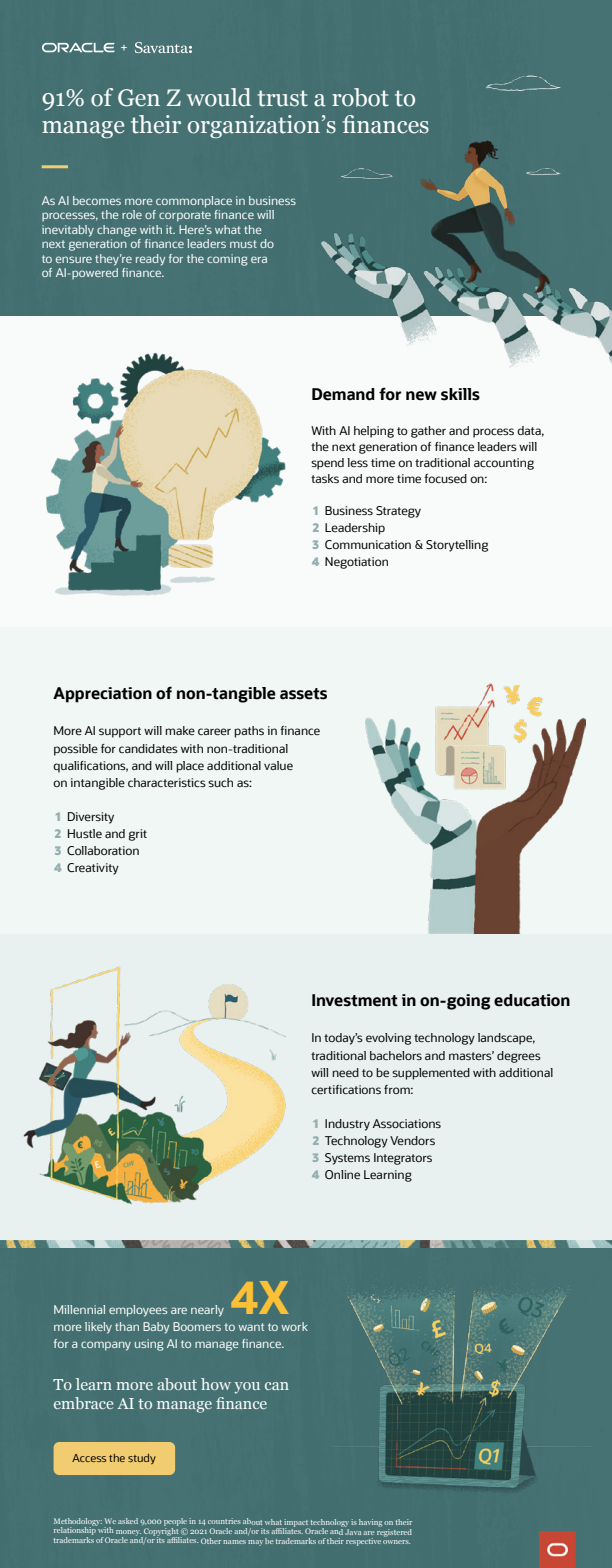
<style>
.page{position:relative;width:612px;height:1568px;background:#fff}
.page>*{position:absolute;margin:0;border:0;box-sizing:border-box;transform-origin:0 0}
.t1{font:700 45px "Oracle Sans";color:#fcc037}
.t2{font:24px "Georgia";color:#fff}
.t3{font:700 16px "Oracle Sans";color:#000}
.t4{font:16px/19.2px "Georgia";color:#fff}
.t5{font:12px/16px "Oracle Sans";color:#000}
.t6{font:12px/14.4px "Oracle Sans";color:#fff}
.t7{font:800 12px "Oracle Sans";color:#94afaf}
.t8{font:11px "Oracle Sans";color:#000}
.t9{font:8px/9.6px "Georgia";letter-spacing:-.005em;color:#fff;text-align:justify}
.s1{font-weight:800;color:#94afaf}
</style>
<div class="page">
<div style="left:0;top:933px;width:612px;height:307px;background:#e9f1f0"></div>
<div style="left:0;top:0;width:612px;height:315px;background:#467072"></div>
<div style="left:0;top:626px;width:612px;height:307px;background:#f1f7f5"></div>
<div style="left:0;top:316px;width:612px;height:310px;background:#f9fbfb"></div>
<div style="left:0;top:1248px;width:612px;height:320px;background:#467072"></div>
<img style="left:540px;top:1531px;width:36px;height:37px">
<svg style="left:42px;top:43px;width:73px;height:9px"></svg>
<hr style="left:42px;top:165px;width:26px;height:3px;background:#f1cc71">
<svg style="left:135px;top:42px;width:57px;height:11px"></svg>
<img style="left:299px;top:135px;width:313px;height:233px">
<img style="left:471px;top:71px;width:101px;height:29px">
<img style="left:332px;top:163px;width:77px;height:25px">
<img style="left:23px;top:966px;width:262px;height:239px">
<img style="left:320px;top:1248px;width:279px;height:276px">
<img style="left:46px;top:352px;width:240px;height:244px">
<img style="left:366px;top:684px;width:220px;height:249px">
<div style="left:54px;top:1442px;width:121px;height:33px;background:#f1cc71;border-radius:6px"></div>
<img style="left:0;top:1240px;width:612px;height:8px">
<p class="t6" style="left:120px;top:40px;width:9px">+</p>
<p class="t2" style="left:42px;top:80px;width:376px">91% of Gen Z would trust a robot to</p>
<p class="t2" style="left:42px;top:107px;width:390px">manage their organization’s finances</p>
<p class="t6" style="left:42px;top:194px;width:256px">As AI becomes more commonplace in business processes, the role of corporate finance will</p>
<p class="t6" style="left:42px;top:222px;width:222px">inevitably change with it. Here’s what the</p>
<p class="t6" style="left:42px;top:237px;width:234px">next generation of finance leaders must do</p>
<p class="t6" style="left:42px;top:251px;width:228px">to ensure they’re ready for the coming era</p>
<p class="t6" style="left:42px;top:266px;width:124px">of AI-powered finance.</p>
<p class="t3" style="left:311px;top:384px;width:170px">Demand for new skills</p>
<p class="t5" style="left:311px;top:423px;width:234px">With AI helping to gather and process data, the next generation of finance leaders will spend less time on traditional accounting tasks and more time focused on:</p>
<p class="t5" style="left:325px;top:502px;width:98px">Business Strategy</p>
<p class="t5" style="left:325px;top:520px;width:62px">Leadership</p>
<p class="t5" style="left:325px;top:537px;width:165px">Communication &amp; Storytelling</p>
<p class="t7" style="left:313px;top:503px;width:7px">1</p>
<p class="t7" style="left:313px;top:520px;width:8px">2</p>
<p class="t7" style="left:313px;top:537px;width:8px">3</p>
<p class="t5" style="left:312px;top:554px;width:78px"><span class="s1">4</span> Negotiation</p>
<p class="t3" style="left:54px;top:683px;width:276px">Appreciation of non-tangible assets</p>
<p class="t5" style="left:54px;top:722px;width:268px;line-height:17.2px">More AI support will make career paths in finance possible for candidates with non-traditional</p>
<p class="t5" style="left:54px;top:757px;width:241px">qualifications, and will place additional value</p>
<p class="t5" style="left:54px;top:774px;width:200px">on intangible characteristics such as:</p>
<p class="t7" style="left:55px;top:808px;width:7px">1</p>
<p class="t7" style="left:55px;top:826px;width:8px">2</p>
<p class="t7" style="left:55px;top:843px;width:8px">3</p>
<p class="t5" style="left:54px;top:860px;width:66px"><span class="s1">4</span> Creativity</p>
<p class="t5" style="left:67px;top:808px;width:49px">Diversity</p>
<p class="t5" style="left:67px;top:825px;width:81px">Hustle and grit</p>
<p class="t5" style="left:67px;top:843px;width:74px">Collaboration</p>
<p class="t3" style="left:311px;top:990px;width:261px">Investment in on-going education</p>
<p class="t5" style="left:311px;top:1030px;width:225px">In today’s evolving technology landscape,</p>
<p class="t5" style="left:311px;top:1047px;width:231px">traditional bachelors and masters’ degrees</p>
<p class="t5" style="left:311px;top:1064px;width:243px">will need to be supplemented with additional</p>
<p class="t5" style="left:311px;top:1082px;width:104px">certifications from:</p>
<p class="t5" style="left:325px;top:1115px;width:118px">Industry Associations</p>
<p class="t5" style="left:325px;top:1132px;width:112px">Technology Vendors</p>
<p class="t5" style="left:325px;top:1150px;width:109px">Systems Integrators</p>
<p class="t7" style="left:313px;top:1115px;width:7px">1</p>
<p class="t7" style="left:313px;top:1133px;width:8px">2</p>
<p class="t7" style="left:313px;top:1150px;width:8px">3</p>
<p class="t5" style="left:312px;top:1167px;width:101px"><span class="s1">4</span> Online Learning</p>
<p class="t1" style="left:230px;top:1269px;width:61px">4X</p>
<p class="t6" style="left:54px;top:1318px;width:256px;line-height:17.2px">more likely than Baby Boomers to want to work for a company using AI to manage finance.</p>
<p class="t6" style="left:54px;top:1302px;width:172px">Millennial employees are nearly</p>
<p class="t4" style="left:54px;top:1374px;width:237px">To learn more about how you can embrace AI to manage finance</p>
<p class="t8" style="left:72px;top:1450px;width:85px">Access the study</p>
<p class="t9" style="left:54px;top:1516px;width:360px">Methodology: We asked 9,000 people in 14 countries about what impact technology is having on their relationship with money. Copyright © 2021 Oracle and/or its affiliates. Oracle and Java are registered trademarks of Oracle and/or its affiliates. Other names may be trademarks of their respective owners.</p>
</div>
